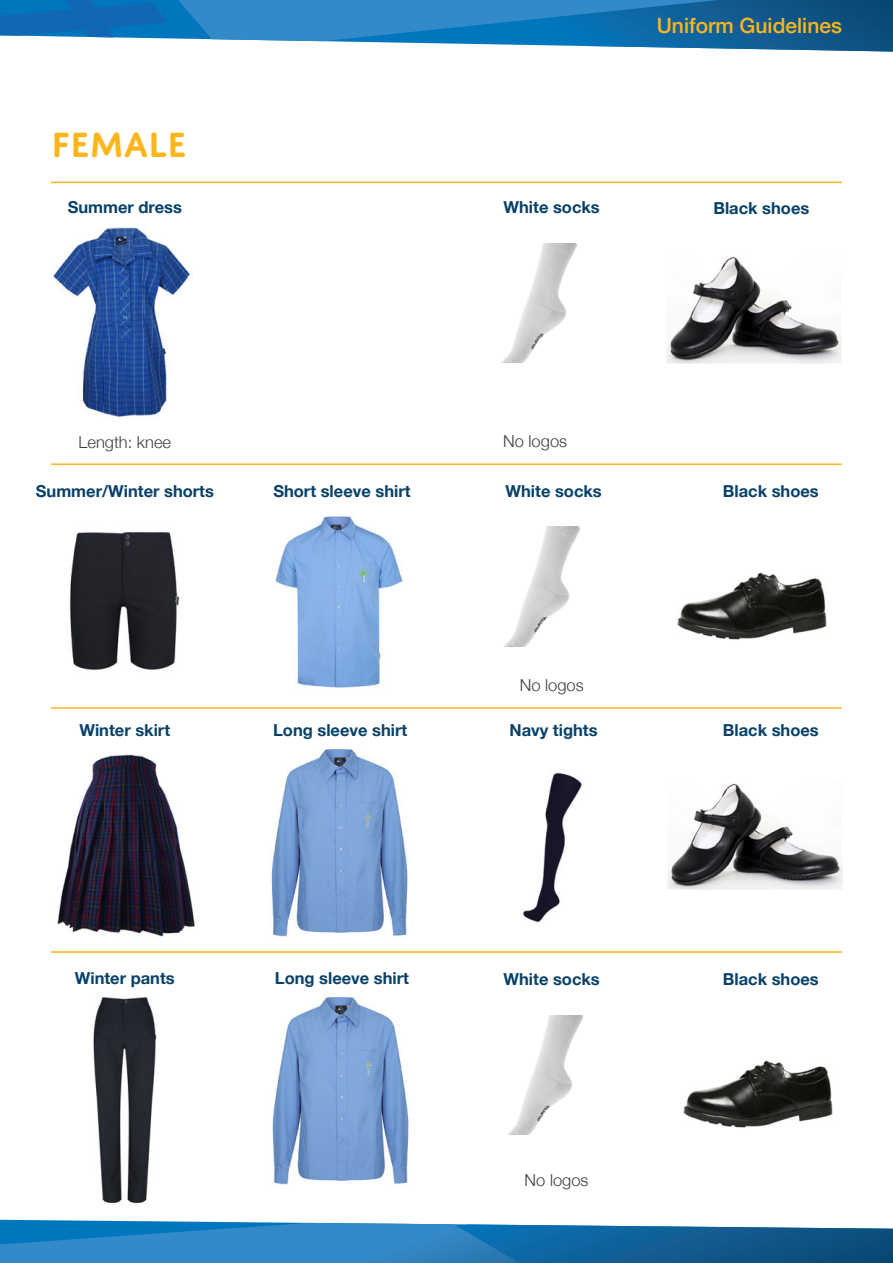
<style>
.page{position:relative;width:893px;height:1263px;background:#fff}
.page>*{position:absolute;margin:0;border:0;box-sizing:border-box;transform-origin:0 0}
.Header_01{font:600 37.5px "Domus Titling";color:#fcb61c}
.t1{font:500 21px "Helvetica Neue";color:#fcb61c}
.Header_03{font:700 16.5px "Helvetica Neue";color:#084168}
.Header_03-2{font:300 16.5px "Helvetica Neue";color:#3e3e3f}
</style>
<div class="page">
<svg style="left:312px;top:41px;width:173px;height:4px"></svg>
<img style="left:485px;top:0;width:408px;height:52px">
<svg style="left:0;top:0;width:840px;height:41px;background:#2079b7"></svg>
<svg style="left:0;top:1220px;width:459px;height:43px;background:#338cc9"></svg>
<img style="left:459px;top:1224px;width:434px;height:39px">
<img style="left:315px;top:1227px;width:223px;height:36px">
<hr style="left:51px;top:182px;width:791px;height:1px;background:#fcb61c">
<hr style="left:51px;top:463px;width:791px;height:2px;background:#fcb61c">
<hr style="left:51px;top:707px;width:791px;height:2px;background:#fcb61c">
<hr style="left:51px;top:951px;width:791px;height:2px;background:#fcb61c">
<img style="left:501px;top:243px;width:76px;height:120px">
<img style="left:504px;top:527px;width:76px;height:119px">
<img style="left:507px;top:1015px;width:76px;height:120px">
<img style="left:523px;top:772px;width:59px;height:151px">
<img style="left:667px;top:256px;width:175px;height:107px">
<img style="left:668px;top:783px;width:174px;height:107px">
<img style="left:53px;top:227px;width:138px;height:190px">
<img style="left:70px;top:531px;width:110px;height:140px">
<img style="left:275px;top:515px;width:128px;height:173px">
<img style="left:271px;top:749px;width:137px;height:188px">
<img style="left:272px;top:997px;width:137px;height:188px">
<img style="left:57px;top:755px;width:138px;height:182px">
<img style="left:93px;top:997px;width:64px;height:207px">
<img style="left:677px;top:572px;width:150px;height:68px">
<img style="left:683px;top:1060px;width:150px;height:68px">
<p class="Header_01" style="left:51px;top:123px;width:138px">FEMALE</p>
<p class="Header_03" style="left:68px;top:194px;width:116px">Summer dress</p>
<p class="t1" style="left:657px;top:8px;width:187px">Uniform Guidelines</p>
<p class="Header_03" style="left:504px;top:194px;width:98px">White socks</p>
<p class="Header_03" style="left:713px;top:195px;width:97px">Black shoes</p>
<p class="Header_03-2" style="left:79px;top:428px;width:94px">Length: knee</p>
<p class="Header_03-2" style="left:503px;top:428px;width:65px">No logos</p>
<p class="Header_03" style="left:36px;top:478px;width:180px">Summer/Winter shorts</p>
<p class="Header_03" style="left:273px;top:478px;width:139px">Short sleeve shirt</p>
<p class="Header_03" style="left:79px;top:717px;width:92px">Winter skirt</p>
<p class="Header_03" style="left:273px;top:717px;width:136px">Long sleeve shirt</p>
<p class="Header_03" style="left:506px;top:478px;width:98px">White socks</p>
<p class="Header_03-2" style="left:520px;top:672px;width:65px">No logos</p>
<p class="Header_03" style="left:509px;top:717px;width:90px">Navy tights</p>
<p class="Header_03" style="left:723px;top:478px;width:97px">Black shoes</p>
<p class="Header_03" style="left:723px;top:717px;width:97px">Black shoes</p>
<p class="Header_03" style="left:75px;top:965px;width:101px">Winter pants</p>
<p class="Header_03" style="left:275px;top:965px;width:136px">Long sleeve shirt</p>
<p class="Header_03" style="left:504px;top:966px;width:98px">White socks</p>
<p class="Header_03-2" style="left:525px;top:1167px;width:65px">No logos</p>
<p class="Header_03" style="left:723px;top:966px;width:97px">Black shoes</p>
</div>
